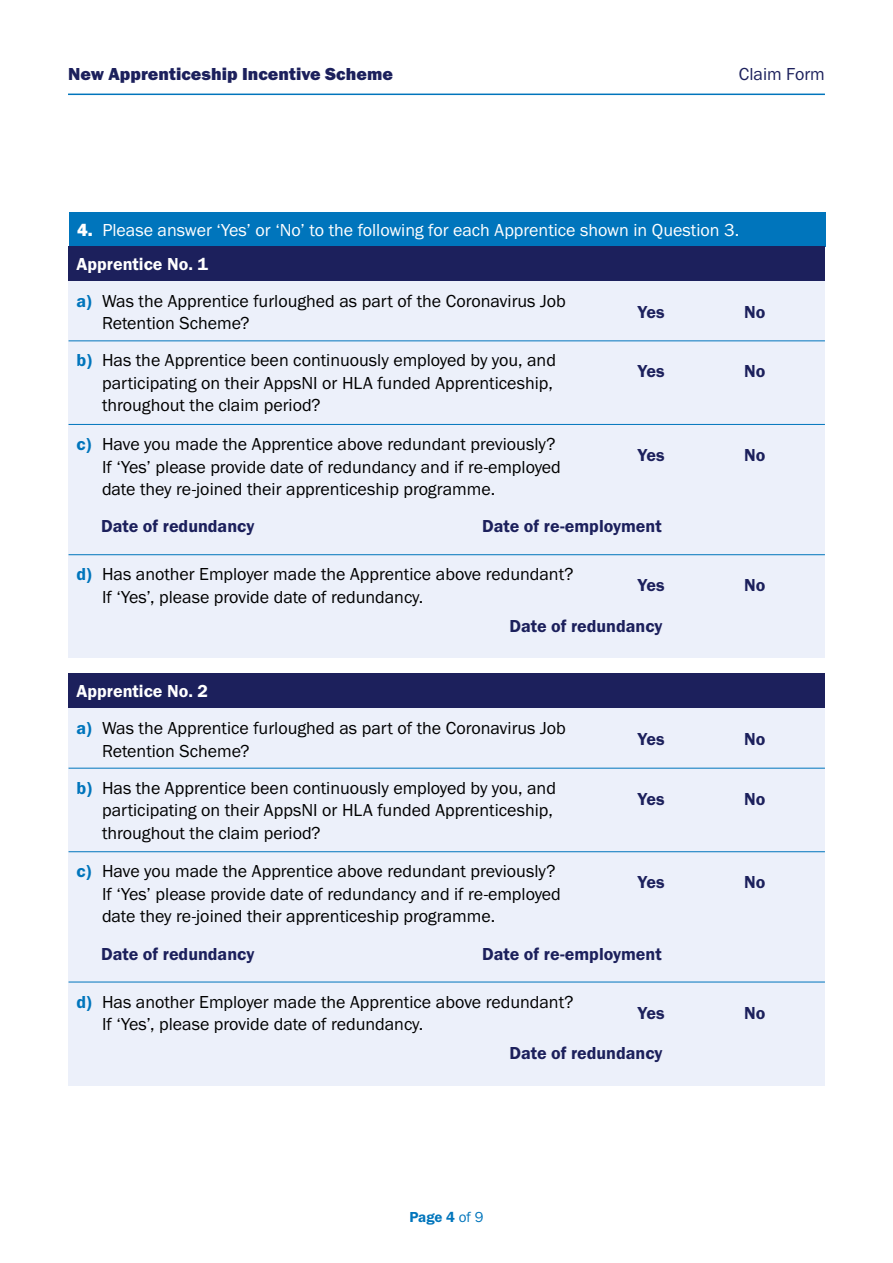
<style>
.page{position:relative;width:893px;height:1263px;background:#fff}
.page>*{position:absolute;margin:0;border:0;box-sizing:border-box;transform-origin:0 0}
.P_-_Body{font:18px/22.5px "Franklin Gothic URW Boo";color:#000}
.P_-_Body-2{font:18px "Franklin Gothic URW Dem";color:#1c205c}
.H3_-_Question{font:18px "Franklin Gothic URW Boo";color:#fff}
.t1{font:18px "Franklin Gothic URW Hea";color:#1c205c}
.H3_-_Question-2{font:18px "Franklin Gothic URW Dem";color:#fff}
.t2{font:18px "Franklin Gothic URW Boo";color:#1c205c}
.t3{font:15px "Franklin Gothic URW Dem";color:#0075bc}
.s1{font-family:"Franklin Gothic URW Hea"}
.s2{font-family:"Franklin Gothic URW Dem";color:#0075bc}
.s3{font-family:"Franklin Gothic URW Boo"}
</style>
<div class="page">
<div style="left:68px;top:281px;width:757px;height:377px;background:#ecf0fa"></div>
<hr style="left:69px;top:340px;width:756px;height:1px;background:#0075bc">
<hr style="left:69px;top:424px;width:756px;height:1px;background:#0075bc">
<hr style="left:69px;top:554px;width:756px;height:1px;background:#0075bc">
<div style="left:68px;top:708px;width:757px;height:377px;background:#ecf0fa"></div>
<hr style="left:69px;top:768px;width:756px;height:1px;background:#0075bc">
<hr style="left:69px;top:851px;width:756px;height:1px;background:#0075bc">
<hr style="left:69px;top:982px;width:756px;height:1px;background:#0075bc">
<hr style="left:68px;top:94px;width:757px;height:1px;background:#0075bc">
<div style="left:69px;top:213px;width:756px;height:34px;background:#0075bc"></div>
<div style="left:68px;top:247px;width:757px;height:34px;background:#1c205c"></div>
<div style="left:68px;top:674px;width:757px;height:34px;background:#1c205c"></div>
<p class="t1" style="left:68px;top:62px;width:326px">New Apprenticeship Incentive Scheme</p>
<p class="t2" style="left:739px;top:63px;width:87px">Claim Form</p>
<h3 class="H3_-_Question" style="left:77px;top:218px;width:664px"><span class="s1">4.</span> Please answer ‘Yes’ or ‘No’ to the following for each Apprentice shown in Question 3.</h3>
<h3 class="H3_-_Question-2" style="left:77px;top:253px;width:133px">Apprentice No. 1</h3>
<p class="P_-_Body" style="left:102px;top:289px;width:465px;text-indent:-26px"><span class="s2">a)</span> Was the Apprentice furloughed as part of the Coronavirus Job<br>Retention Scheme?</p>
<p class="P_-_Body-2" style="left:638px;top:301px;width:28px">Yes</p>
<p class="P_-_Body-2" style="left:744px;top:301px;width:23px">No</p>
<p class="P_-_Body" style="left:102px;top:349px;width:455px;text-indent:-26px"><span class="s2">b)</span> Has the Apprentice been continuously employed by you, and participating on their AppsNI or HLA funded Apprenticeship, throughout the claim period?</p>
<p class="P_-_Body-2" style="left:638px;top:360px;width:28px">Yes</p>
<p class="P_-_Body-2" style="left:744px;top:360px;width:23px">No</p>
<p class="P_-_Body" style="left:102px;top:432px;width:460px;text-indent:-26px"><span class="s2">c)</span> Have you made the Apprentice above redundant previously?<br>If ‘Yes’ please provide date of redundancy and if re-employed date they re-joined their apprenticeship programme.</p>
<p class="P_-_Body-2" style="left:638px;top:444px;width:28px">Yes</p>
<p class="P_-_Body-2" style="left:744px;top:444px;width:23px">No</p>
<p class="P_-_Body-2" style="left:101px;top:515px;width:155px">Date of redundancy</p>
<p class="P_-_Body-2" style="left:482px;top:515px;width:181px">Date of re-employment</p>
<p class="P_-_Body" style="left:102px;top:563px;width:473px;text-indent:-26px"><span class="s2">d)</span> Has another Employer made the Apprentice above redundant?<br>If ‘Yes’, please provide date of redundancy.</p>
<p class="P_-_Body-2" style="left:638px;top:574px;width:28px">Yes</p>
<p class="P_-_Body-2" style="left:744px;top:574px;width:23px">No</p>
<p class="P_-_Body-2" style="left:509px;top:615px;width:155px">Date of redundancy</p>
<h3 class="H3_-_Question-2" style="left:77px;top:680px;width:133px">Apprentice No. 2</h3>
<p class="P_-_Body" style="left:102px;top:717px;width:465px;text-indent:-26px"><span class="s2">a)</span> Was the Apprentice furloughed as part of the Coronavirus Job<br>Retention Scheme?</p>
<p class="P_-_Body-2" style="left:638px;top:728px;width:28px">Yes</p>
<p class="P_-_Body-2" style="left:744px;top:728px;width:23px">No</p>
<p class="P_-_Body" style="left:102px;top:776px;width:455px;text-indent:-26px"><span class="s2">b)</span> Has the Apprentice been continuously employed by you, and participating on their AppsNI or HLA funded Apprenticeship, throughout the claim period?</p>
<p class="P_-_Body-2" style="left:638px;top:788px;width:28px">Yes</p>
<p class="P_-_Body-2" style="left:744px;top:788px;width:23px">No</p>
<p class="P_-_Body" style="left:102px;top:860px;width:460px;text-indent:-26px"><span class="s2">c)</span> Have you made the Apprentice above redundant previously?<br>If ‘Yes’ please provide date of redundancy and if re-employed date they re-joined their apprenticeship programme.</p>
<p class="P_-_Body-2" style="left:638px;top:871px;width:28px">Yes</p>
<p class="P_-_Body-2" style="left:744px;top:871px;width:23px">No</p>
<p class="P_-_Body-2" style="left:101px;top:942px;width:155px">Date of redundancy</p>
<p class="P_-_Body-2" style="left:482px;top:942px;width:181px">Date of re-employment</p>
<p class="P_-_Body" style="left:102px;top:990px;width:473px;text-indent:-26px"><span class="s2">d)</span> Has another Employer made the Apprentice above redundant?<br>If ‘Yes’, please provide date of redundancy.</p>
<p class="P_-_Body-2" style="left:638px;top:1001px;width:28px">Yes</p>
<p class="P_-_Body-2" style="left:744px;top:1001px;width:23px">No</p>
<p class="P_-_Body-2" style="left:509px;top:1042px;width:155px">Date of redundancy</p>
<p class="t3" style="left:409px;top:1208px;width:76px">Page 4 <span class="s3">of 9</span></p>
</div>
